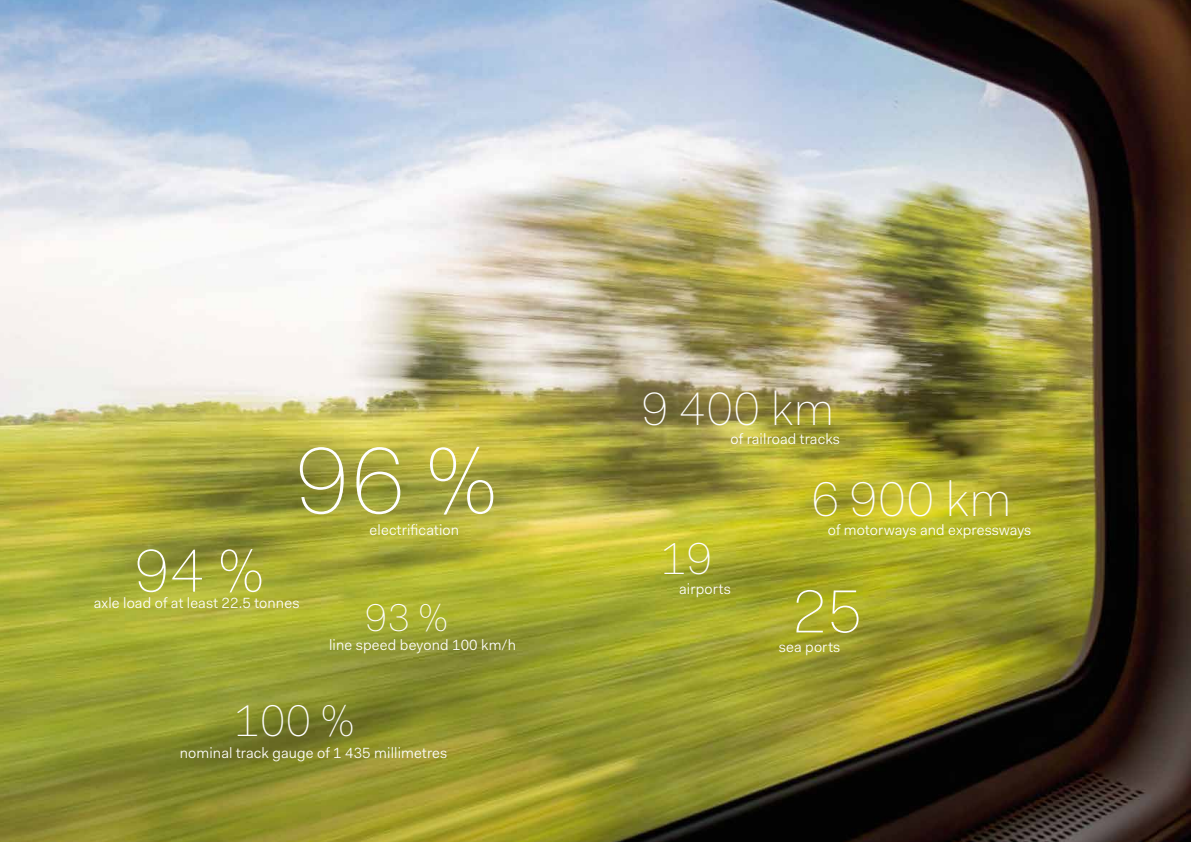
<style>
.page{position:relative;width:1191px;height:842px;background:#fff}
.page>*{position:absolute;margin:0;border:0;box-sizing:border-box;transform-origin:0 0}
.t1{font:100 95.1px "Fakt Pro";color:#fff}
.t2{font:100 61px "Fakt Pro";color:#fff}
.t3{font:100 60.9px "Fakt Pro";color:#fff}
.t4{font:100 49px "Fakt Pro";color:#fff}
.t5{font:100 47px "Fakt Pro";color:#fff}
.t6{font:100 45px "Fakt Pro";color:#fff}
.t7{font:100 44.6px "Fakt Pro";color:#fff}
.t8{font:100 39px "Fakt Pro";color:#fff}
.t9{font:14.8px "Fakt Pro Blond";letter-spacing:.01em;color:#fff}
</style>
<div class="page">
<img style="left:0;top:0;width:1191px;height:842px">
<h3 class="t3" style="left:135px;top:530px;width:130px">94 %</h3>
<h1 class="t1" style="left:295px;top:417px;width:203px">96 %</h1>
<p class="t9" style="left:369px;top:520px;width:91px">electrification</p>
<p class="t9" style="left:94px;top:593px;width:207px">axle load of at least 22.5 tonnes</p>
<h3 class="t8" style="left:365px;top:592px;width:84px">93 %</h3>
<p class="t9" style="left:329px;top:635px;width:188px">line speed beyond 100 km/h</p>
<h3 class="t7" style="left:234px;top:691px;width:122px">100 %</h3>
<p class="t9" style="left:180px;top:743px;width:269px">nominal track gauge of 1 435 millimetres</p>
<h3 class="t5" style="left:642px;top:377px;width:194px">9 400 km</h3>
<p class="t9" style="left:730px;top:429px;width:111px">of railroad tracks</p>
<h3 class="t4" style="left:811px;top:466px;width:202px">6 900 km</h3>
<p class="t9" style="left:827px;top:520px;width:205px">of motorways and expressways</p>
<h3 class="t6" style="left:660px;top:528px;width:53px">19</h3>
<p class="t9" style="left:679px;top:579px;width:53px">airports</p>
<h2 class="t2" style="left:792px;top:571px;width:71px">25</h2>
<p class="t9" style="left:779px;top:637px;width:63px">sea ports</p>
</div>
